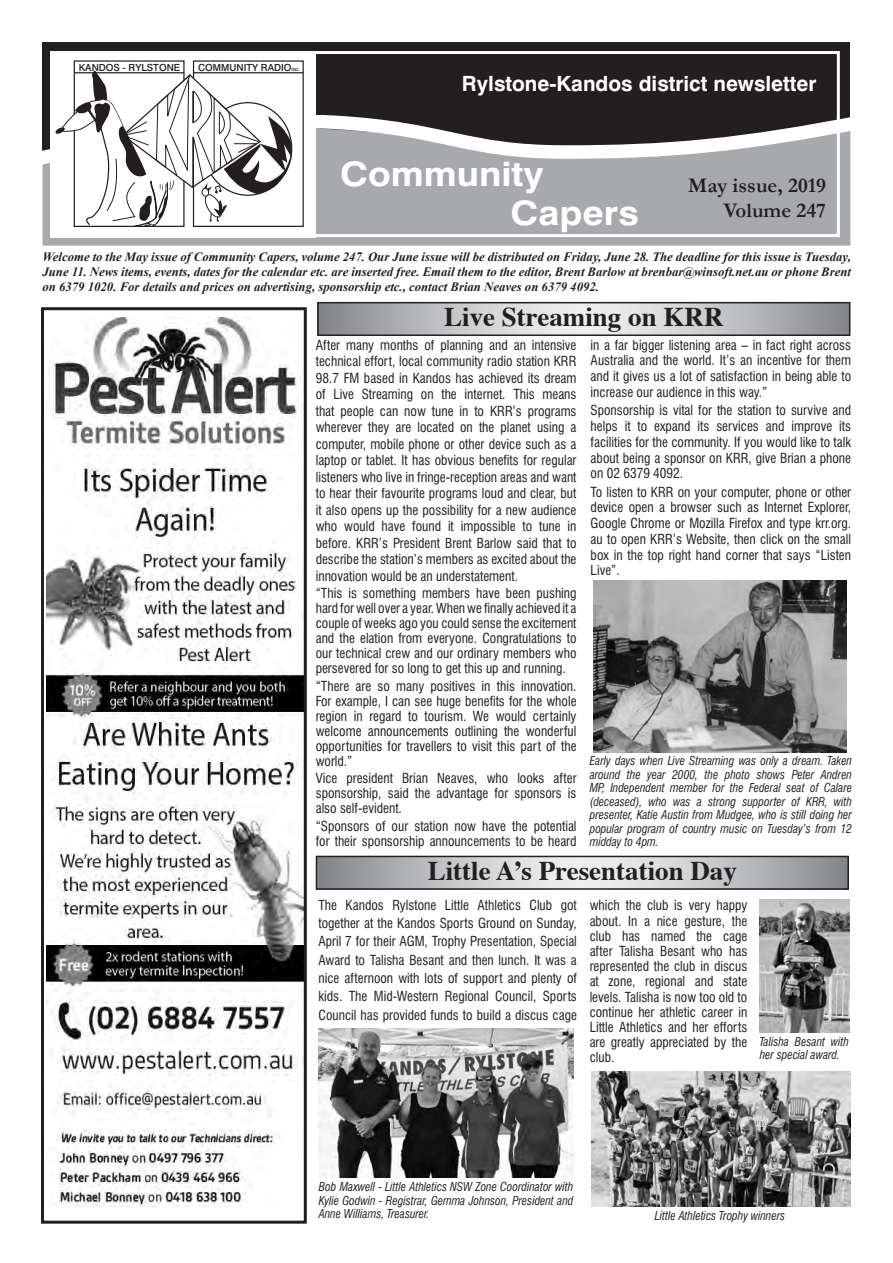
<style>
.page{position:relative;width:893px;height:1263px;background:#fff}
.page>*{position:absolute;margin:0;border:0;box-sizing:border-box;transform-origin:0 0}
.t1{font:700 33.75px "Swiss 721 BT";color:#fff;scale:1.11 1}
.t2{font:700 27px "Times";color:#231f20}
.t3{font:700 21px "Swiss 721 BT";color:#fff}
.t4{font:700 21px "Garamond";color:#231f20}
.t5{font:condensed 13.5px/16.5px "Swiss 721 BT";color:#231f20;text-align:justify}
.Body_Text_3{font:italic 700 12.75px/15.3px "Times New Roman";color:#231f20;text-align:justify}
.t6{font:italic condensed 12px/13.5px "Swiss 721 BT";color:#231f20;text-align:justify;scale:.96 1}
.t7{font:500 9.9px "Swiss 721 BT";color:#231f20}
.t8{font:500 4.35px "Swiss 721 BT";color:#231f20}
</style>
<div class="page">
<div style="left:43px;top:177px;width:807px;height:69px;background:#a8a9ad"></div>
<svg style="left:42px;top:42px;width:809px;height:135px;background:#565355"></svg>
<div style="left:50px;top:51px;width:266px;height:186px;background:#fff"></div>
<div style="left:193px;top:60px;width:111px;height:167px;border:1px solid #231f20"></div>
<hr style="left:193px;top:72px;width:110px;height:1px;background:#231f20">
<svg style="left:55px;top:71px;width:237px;height:156px"></svg>
<div style="left:309px;top:51px;width:531px;height:186px;border:3px solid #fff"></div>
<img style="left:46px;top:317px;width:257px;height:889px">
<div style="left:41px;top:307px;width:266px;height:917px;border:3px solid #231f20"></div>
<svg style="left:320px;top:305px;width:527px;height:28px;background:#c1c2c5"></svg>
<div style="left:317px;top:302px;width:533px;height:34px;border:2px solid #231f20"></div>
<svg style="left:319px;top:859px;width:527px;height:28px;background:#c1c2c5"></svg>
<div style="left:316px;top:856px;width:533px;height:34px;border:2px solid #231f20"></div>
<img style="left:594px;top:580px;width:252px;height:172px">
<img style="left:318px;top:1028px;width:255px;height:150px">
<img style="left:591px;top:1071px;width:260px;height:135px">
<img style="left:760px;top:899px;width:89px;height:134px">
<p class="t7" style="left:79px;top:61px;width:103px">KANDOS - RYLSTONE</p>
<p class="t7" style="left:198px;top:61px;width:95px">COMMUNITY RADIO</p>
<p class="t8" style="left:292px;top:67px;width:10px">INC.</p>
<p class="t3" style="left:462px;top:71px;width:356px">Rylstone-Kandos district newsletter</p>
<p class="t1" style="left:340px;top:154px;width:185px">Community</p>
<p class="t1" style="left:511px;top:193px;width:117px">Capers</p>
<p class="t4" style="left:688px;top:173px;width:139px">May issue, 2019</p>
<p class="t4" style="left:723px;top:198px;width:104px">Volume 247</p>
<p class="Body_Text_3" style="left:43px;top:249px;width:810px">Welcome to the May issue of Community Capers, volume 247. Our June issue will be distributed on Friday, June 28. The deadline for this issue is Tuesday, June 11. News items, events, dates for the calendar etc. are inserted free. Email them to the editor, Brent Barlow at brenbar@winsoft.net.au or phone Brent on 6379 1020. For details and prices on advertising, sponsorship etc., contact Brian Neaves on 6379 4092.</p>
<p class="t2" style="left:444px;top:291px;width:281px">Live Streaming on KRR</p>
<p class="t5" style="left:316px;top:337px;width:262px">After many months of planning and an intensive technical effort, local community radio station KRR 98.7 FM based in Kandos has achieved its dream of Live Streaming on the internet. This means that people can now tune in to KRR’s programs wherever they are located on the planet using a computer, mobile phone or other device such as a laptop or tablet. It has obvious benefits for regular listeners who live in fringe-reception areas and want to hear their favourite programs loud and clear, but it also opens up the possibility for a new audience who would have found it impossible to tune in before. KRR’s President Brent Barlow said that to describe the station’s members as excited about the innovation would be an understatement.</p>
<p class="t5" style="left:316px;top:586px;width:262px;line-height:15px">“This is something members have been pushing hard for well over a year. When we finally achieved it a couple of weeks ago you could sense the excitement and the elation from everyone. Congratulations to our technical crew and our ordinary members who persevered for so long to get this up and running.</p>
<p class="t5" style="left:316px;top:678px;width:262px;line-height:15px">“There are so many positives in this innovation.<br>For example, I can see huge benefits for the whole region in regard to tourism. We would certainly welcome announcements outlining the wonderful opportunities for travellers to visit this part of the world.”</p>
<p class="t5" style="left:316px;top:771px;width:262px;line-height:15px">Vice president Brian Neaves, who looks after sponsorship, said the advantage for sponsors is also self-evident.</p>
<p class="t5" style="left:316px;top:818px;width:262px;line-height:15px">“Sponsors of our station now have the potential for their sponsorship announcements to be heard</p>
<p class="t5" style="left:591px;top:337px;width:262px;line-height:15.8px">in a far bigger listening area – in fact right across Australia and the world. It’s an incentive for them and it gives us a lot of satisfaction in being able to increase our audience in this way.”</p>
<p class="t5" style="left:591px;top:402px;width:262px;line-height:15.8px">Sponsorship is vital for the station to survive and helps it to expand its services and improve its facilities for the community. If you would like to talk about being a sponsor on KRR, give Brian a phone on 02 6379 4092.</p>
<p class="t5" style="left:591px;top:484px;width:262px;line-height:15.8px">To listen to KRR on your computer, phone or other device open a browser such as Internet Explorer, Google Chrome or Mozilla Firefox and type krr.org. au to open KRR’s Website, then click on the small box in the top right hand corner that says “Listen Live”.</p>
<p class="t6" style="left:590px;top:754px;width:275px">Early days when Live Streaming was only a dream. Taken around the year 2000, the photo shows Peter Andren MP, Independent member for the Federal seat of Calare (deceased), who was a strong supporter of KRR, with presenter, Katie Austin from Mudgee, who is still doing her popular program of country music on Tuesday’s from 12 midday to 4pm.</p>
<p class="t2" style="left:428px;top:845px;width:311px">Little A’s Presentation Day</p>
<p class="t5" style="left:318px;top:895px;width:260px;line-height:18.3px">The Kandos Rylstone Little Athletics Club got together at the Kandos Sports Ground on Sunday, April 7 for their AGM, Trophy Presentation, Special Award to Talisha Besant and then lunch. It was a nice afternoon with lots of support and plenty of kids. The Mid-Western Regional Council, Sports Council has provided funds to build a discus cage</p>
<p class="t5" style="left:590px;top:896px;width:159px">which the club is very happy about. In a nice gesture, the</p>
<p class="t5" style="left:590px;top:929px;width:159px;line-height:15.1px">club has named the cage after Talisha Besant who has represented the club in discus at zone, regional and state levels. Talisha is now too old to continue her athletic career in Little Athletics and her efforts are greatly appreciated by the club.</p>
<p class="t6" style="left:760px;top:1034px;width:95px">Talisha Besant with her special award.</p>
<p class="t6" style="left:319px;top:1180px;width:267px">Bob Maxwell - Little Athletics NSW Zone Coordinator with Kylie Godwin - Registrar, Gemma Johnson, President and Anne Williams, Treasurer.</p>
<p class="t6" style="left:655px;top:1209px;width:137px">Little Athletics Trophy winners</p>
</div>
